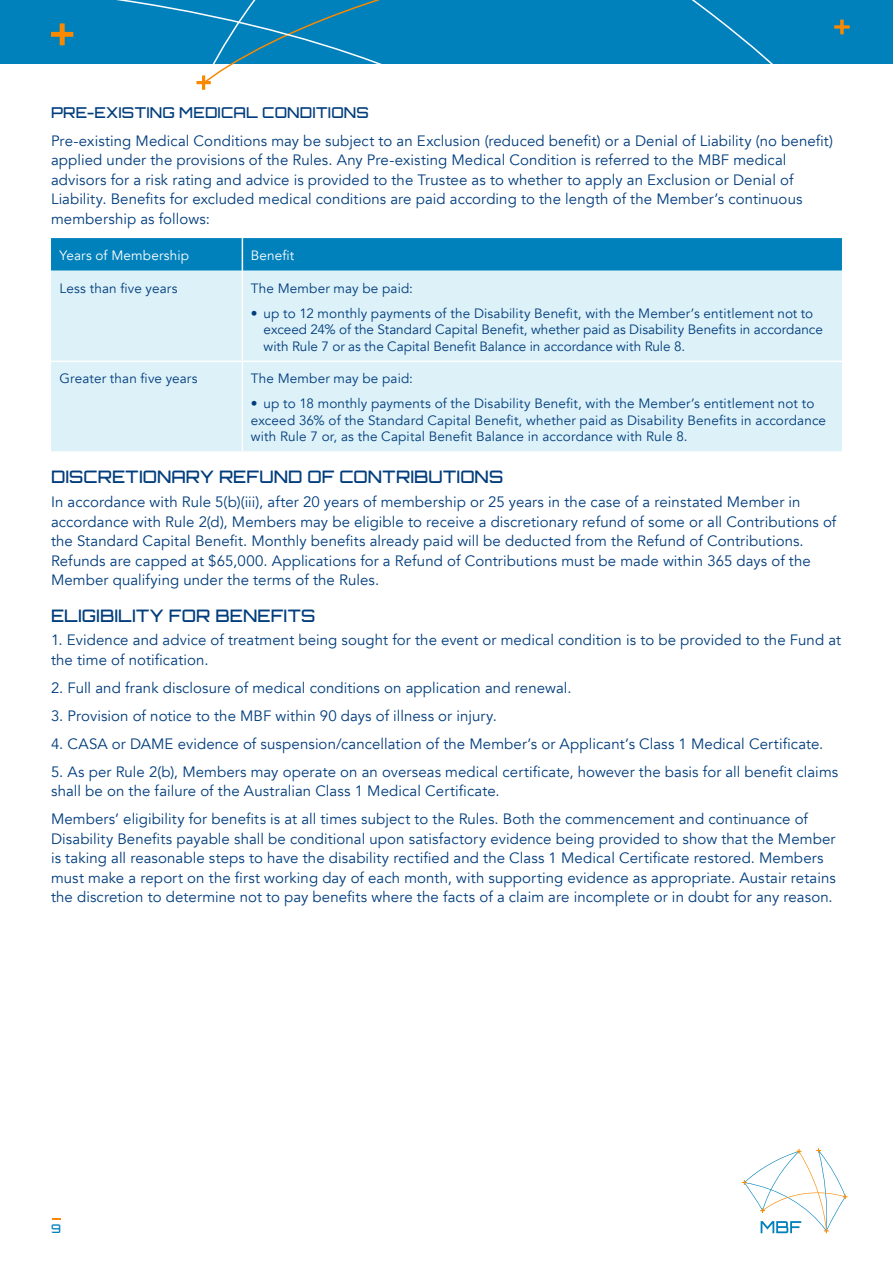
<style>
.page{position:relative;width:893px;height:1263px;background:#fff}
.page>*{position:absolute;margin:0;border:0;box-sizing:border-box;transform-origin:0 0}
.Heading_3rd_level{font:500 17.25px "Orbitron";letter-spacing:.005em;color:#013d7d}
.Body_copy{font:15px/19.5px "Avenir";letter-spacing:.005em;color:#013d7d}
.Heading_2nd_level{font:500 15px "Orbitron";letter-spacing:.01em;color:#013d7d}
.Body_copy-2{font:13.5px/16.5px "Avenir";letter-spacing:.01em;color:#013d7d}
.Body_copy-3{font:13.5px "Avenir";letter-spacing:.01em;color:#fff}
.t1{font:500 12px "Orbitron";color:#0081bb}
</style>
<div class="page">
<svg style="left:52px;top:1218px;width:8px;height:2px"></svg>
<svg style="left:742px;top:1148px;width:105px;height:85px"></svg>
<div style="left:721px;top:0;width:172px;height:64px;background:#0081bb"></div>
<svg style="left:834px;top:20px;width:16px;height:14px"></svg>
<svg style="left:0;top:0;width:721px;height:90px"></svg>
<div style="left:51px;top:238px;width:791px;height:33px;background:#0081bb"></div>
<div style="left:51px;top:271px;width:791px;height:180px;background:#dcf1f8"></div>
<hr style="left:242px;top:271px;width:1px;height:90px;background:#fff">
<hr style="left:51px;top:361px;width:191px;height:1px;background:#fff">
<hr style="left:242px;top:361px;width:600px;height:1px;background:#fff">
<hr style="left:242px;top:362px;width:1px;height:89px;background:#fff">
<hr style="left:242px;top:238px;width:1px;height:33px;background:#fff">
<p class="Heading_2nd_level" style="left:51px;top:103px;width:319px">PRE-EXISTING MEDICAL CONDITIONS</p>
<p class="Body_copy" style="left:51px;top:131px;width:783px">Pre-existing Medical Conditions may be subject to an Exclusion (reduced benefit) or a Denial of Liability (no benefit) applied under the provisions of the Rules. Any Pre-existing Medical Condition is referred to the MBF medical advisors for a risk rating and advice is provided to the Trustee as to whether to apply an Exclusion or Denial of Liability. Benefits for excluded medical conditions are paid according to the length of the Member’s continuous membership as follows:</p>
<p class="Body_copy-3" style="left:60px;top:247px;width:131px">Years of Membership</p>
<p class="Body_copy-3" style="left:251px;top:247px;width:45px">Benefit</p>
<p class="Body_copy-2" style="left:60px;top:280px;width:119px">Less than five years</p>
<p class="Body_copy-2" style="left:251px;top:280px;width:164px">The Member may be paid:</p>
<p class="Body_copy-2" style="left:264px;top:305px;width:561px;text-indent:-13px">• up to 12 monthly payments of the Disability Benefit, with the Member’s entitlement not to exceed 24% of the Standard Capital Benefit, whether paid as Disability Benefits in accordance with Rule 7 or as the Capital Benefit Balance in accordance with Rule 8.</p>
<p class="Body_copy-2" style="left:60px;top:371px;width:140px">Greater than five years</p>
<p class="Body_copy-2" style="left:251px;top:371px;width:164px">The Member may be paid:</p>
<p class="Body_copy-2" style="left:251px;top:396px;width:577px">• up to 18 monthly payments of the Disability Benefit, with the Member’s entitlement not to exceed 36% of the Standard Capital Benefit, whether paid as Disability Benefits in accordance with Rule 7 or, as the Capital Benefit Balance in accordance with Rule 8.</p>
<p class="Heading_3rd_level" style="left:51px;top:466px;width:454px">DISCRETIONARY REFUND OF CONTRIBUTIONS</p>
<p class="Body_copy" style="left:51px;top:492px;width:787px">In accordance with Rule 5(b)(iii), after 20 years of membership or 25 years in the case of a reinstated Member in accordance with Rule 2(d), Members may be eligible to receive a discretionary refund of some or all Contributions of the Standard Capital Benefit. Monthly benefits already paid will be deducted from the Refund of Contributions.<br>Refunds are capped at $65,000. Applications for a Refund of Contributions must be made within 365 days of the Member qualifying under the terms of the Rules.</p>
<p class="Heading_3rd_level" style="left:51px;top:604px;width:266px">ELIGIBILITY FOR BENEFITS</p>
<p class="Body_copy" style="left:51px;top:631px;width:792px">1. Evidence and advice of treatment being sought for the event or medical condition is to be provided to the Fund at the time of notification.</p>
<p class="Body_copy" style="left:51px;top:678px;width:522px">2. Full and frank disclosure of medical conditions on application and renewal.</p>
<p class="Body_copy" style="left:51px;top:706px;width:447px">3. Provision of notice to the MBF within 90 days of illness or injury.</p>
<p class="Body_copy" style="left:51px;top:734px;width:774px">4. CASA or DAME evidence of suspension/cancellation of the Member’s or Applicant’s Class 1 Medical Certificate.</p>
<p class="Body_copy" style="left:51px;top:762px;width:789px">5. As per Rule 2(b), Members may operate on an overseas medical certificate, however the basis for all benefit claims shall be on the failure of the Australian Class 1 Medical Certificate.</p>
<p class="Body_copy" style="left:51px;top:810px;width:786px">Members’ eligibility for benefits is at all times subject to the Rules. Both the commencement and continuance of Disability Benefits payable shall be conditional upon satisfactory evidence being provided to show that the Member is taking all reasonable steps to have the disability rectified and the Class 1 Medical Certificate restored. Members must make a report on the first working day of each month, with supporting evidence as appropriate. Austair retains the discretion to determine not to pay benefits where the facts of a claim are incomplete or in doubt for any reason.</p>
<p class="t1" style="left:51px;top:1221px;width:11px">9</p>
</div>
